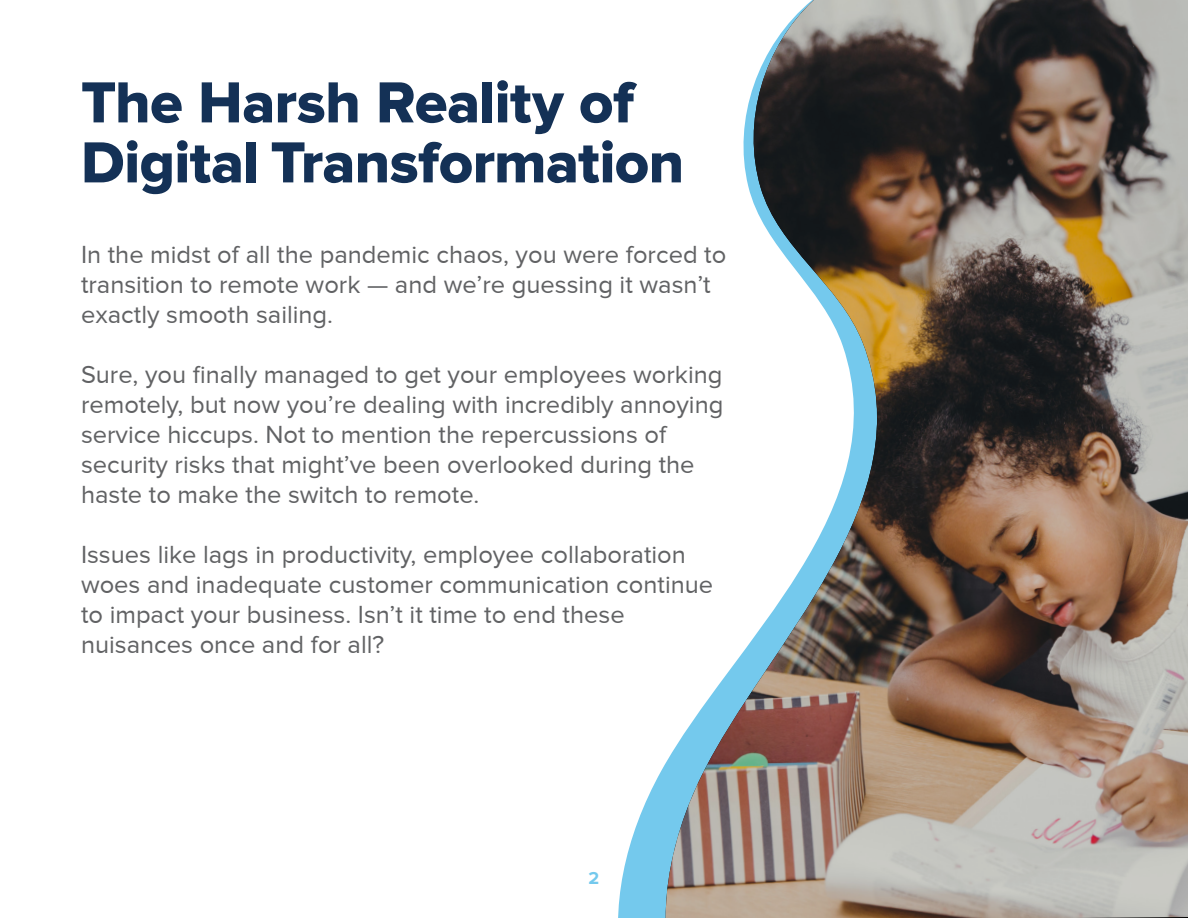
<style>
.page{position:relative;width:1188px;height:918px;background:#fff}
.page>*{position:absolute;margin:0;border:0;box-sizing:border-box;transform-origin:0 0}
.t1{font:60px/60px "Proxima Nova Extrabld";letter-spacing:-.01em;color:#143156}
.t2{font:25.5px/30px "Proxima Nova";color:#616264}
.t3{font:700 18px "Proxima Nova";color:#74c9ed}
</style>
<div class="page">
<svg style="left:643px;top:0;width:545px;height:918px"></svg>
<h1 class="t1" style="left:81px;top:74px;width:605px">The Harsh Reality of<br>Digital Transformation</h1>
<p class="t2" style="left:81px;top:239px;width:647px">In the midst of all the pandemic chaos, you were forced to transition to remote work — and we’re guessing it wasn’t exactly smooth sailing.</p>
<p class="t2" style="left:81px;top:359px;width:644px">Sure, you finally managed to get your employees working remotely, but now you’re dealing with incredibly annoying service hiccups. Not to mention the repercussions of security risks that might’ve been overlooked during the haste to make the switch to remote.</p>
<p class="t2" style="left:81px;top:539px;width:634px">Issues like lags in productivity, employee collaboration woes and inadequate customer communication continue to impact your business. Isn’t it time to end these nuisances once and for all?</p>
<p class="t3" style="left:589px;top:868px;width:12px">2</p>
</div>
